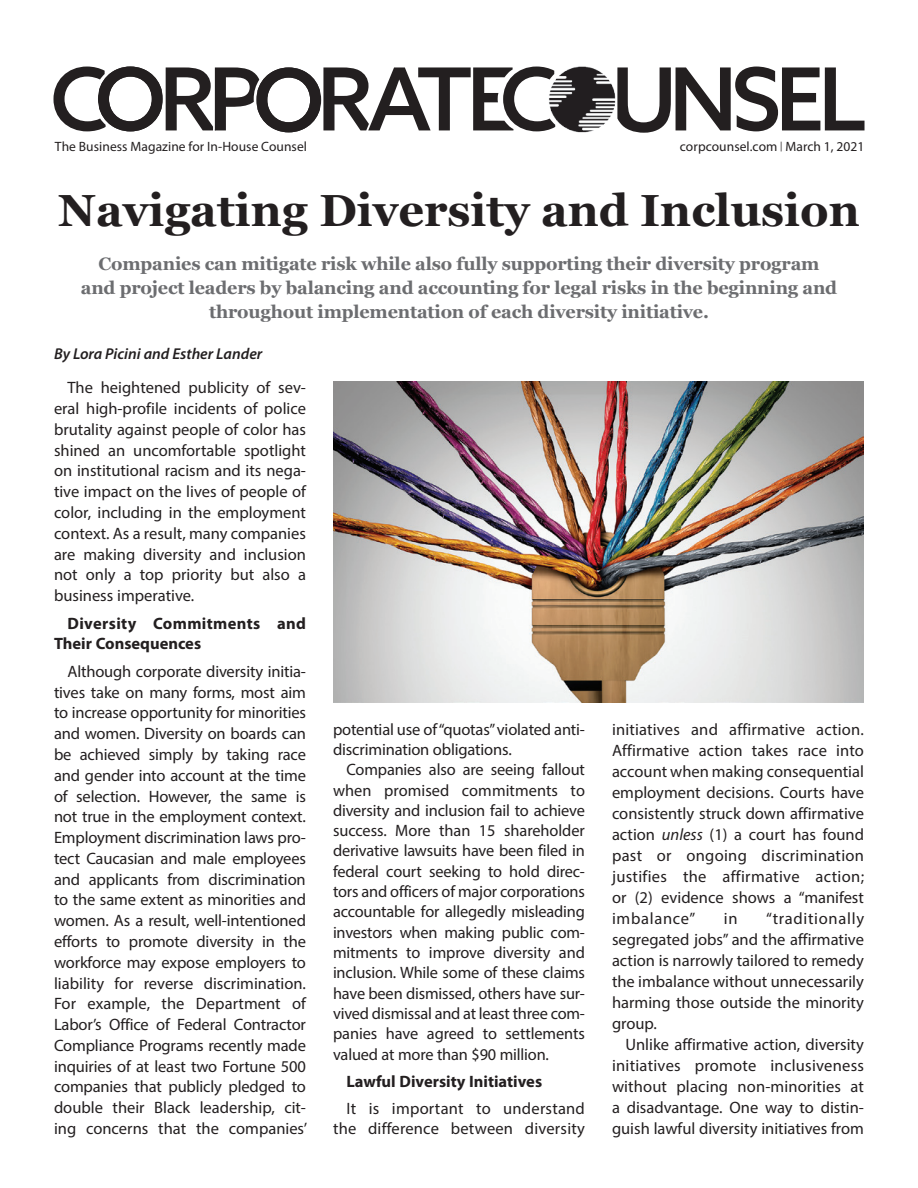
<style>
.page{position:relative;width:918px;height:1188px;background:#fff}
.page>*{position:absolute;margin:0;border:0;box-sizing:border-box;transform-origin:0 0}
.t1{font:700 45px "Georgia";color:#231f20}
.t2{font:700 18px/24px "Georgia";letter-spacing:-.01em;color:#6c6d70;text-align:center}
.t3{font:16.5px/20.7px "Myriad Pro";color:#231f20;text-align:justify}
.t4{font:700 16.5px/20.7px "Myriad Pro";color:#231f20}
.t5{font:italic 600 15.75px "Myriad Pro";color:#231f20}
.t6{font:13.5px "Myriad Pro";letter-spacing:.005em;color:#231f20}
.s1{font-size:9.75px}
.s2{font-style:italic}
</style>
<div class="page">
<svg style="left:53px;top:67px;width:481px;height:65px"></svg>
<svg style="left:618px;top:67px;width:247px;height:66px"></svg>
<img style="left:534px;top:66px;width:84px;height:67px">
<img style="left:334px;top:381px;width:530px;height:321px">
<p class="t6" style="left:55px;top:138px;width:254px">The Business Magazine for In-House Counsel</p>
<p class="t6" style="left:680px;top:138px;width:186px">corpcounsel.com <span class="s1">|</span> March 1, 2021</p>
<h1 class="t1" style="left:58px;top:182px;width:803px">Navigating Diversity and Inclusion</h1>
<p class="t2" style="left:81px;top:252px;width:758px">Companies can mitigate risk while also fully supporting their diversity program and project leaders by balancing and accounting for legal risks in the beginning and throughout implementation of each diversity initiative.</p>
<p class="t5" style="left:54px;top:344px;width:210px">By Lora Picini and Esther Lander</p>
<p class="t3" style="left:54px;top:377px;width:254px;text-indent:13px">The heightened publicity of sev&shy;eral high-profile incidents of police brutality against people of color has shined an uncomfortable spotlight on institutional racism and its nega&shy;tive impact on the lives of people of color, including in the employment context. As a result, many companies are making diversity and inclusion not only a top priority but also a business imperative.</p>
<p class="t4" style="left:54px;top:612px;width:254px;text-indent:13px">Diversity Commitments and<br>Their Consequences</p>
<p class="t3" style="left:54px;top:661px;width:255px;text-indent:13px">Although corporate diversity initia&shy;tives take on many forms, most aim to increase opportunity for minorities and women. Diversity on boards can be achieved simply by taking race and gender into account at the time of selection. However, the same is not true in the employment context.<br>Employment discrimination laws pro&shy;tect Caucasian and male employees and applicants from discrimination to the same extent as minorities and women. As a result, well-intentioned efforts to promote diversity in the workforce may expose employers to liability for reverse discrimination.<br>For example, the Department of Labor’s Office of Federal Contractor Compliance Programs recently made inquiries of at least two Fortune 500 companies that publicly pledged to double their Black leadership, cit&shy;ing concerns that the companies’</p>
<p class="t3" style="left:333px;top:719px;width:254px;line-height:20.2px">potential use of “quotas” violated anti&shy;discrimination obligations.</p>
<p class="t3" style="left:333px;top:759px;width:254px;line-height:20.2px;text-indent:14px">Companies also are seeing fallout when promised commitments to diversity and inclusion fail to achieve success. More than 15 shareholder derivative lawsuits have been filed in federal court seeking to hold direc&shy;tors and officers of major corporations accountable for allegedly misleading investors when making public com&shy;mitments to improve diversity and inclusion. While some of these claims have been dismissed, others have sur&shy;vived dismissal and at least three com&shy;panies have agreed to settlements valued at more than $90 million.</p>
<p class="t4" style="left:346px;top:1070px;width:197px">Lawful Diversity Initiatives</p>
<p class="t3" style="left:333px;top:1098px;width:254px;line-height:20.2px;text-align:right">It is important to understand the difference between diversity</p>
<p class="t3" style="left:612px;top:718px;width:254px">initiatives and affirmative action.<br>Affirmative action takes race into account when making consequential employment decisions. Courts have consistently struck down affirmative action <span class="s2">unless</span> (1) a court has found past or ongoing discrimination justifies the affirmative action; or (2) evidence shows a “manifest imbalance”</p>
<p class="t3" style="left:612px;top:908px;width:254px;text-indent:154px">“traditionally segregated jobs” and the affirmative action is narrowly tailored to remedy the imbalance without unnecessarily harming those outside the minority group.</p>
<p class="t3" style="left:612px;top:1034px;width:254px;text-indent:13px">Unlike affirmative action, diversity initiatives promote inclusiveness without placing non-minorities at a disadvantage. One way to distin&shy;guish lawful diversity initiatives from</p>
<p class="t3" style="left:724px;top:908px;width:15px">in</p>
</div>
